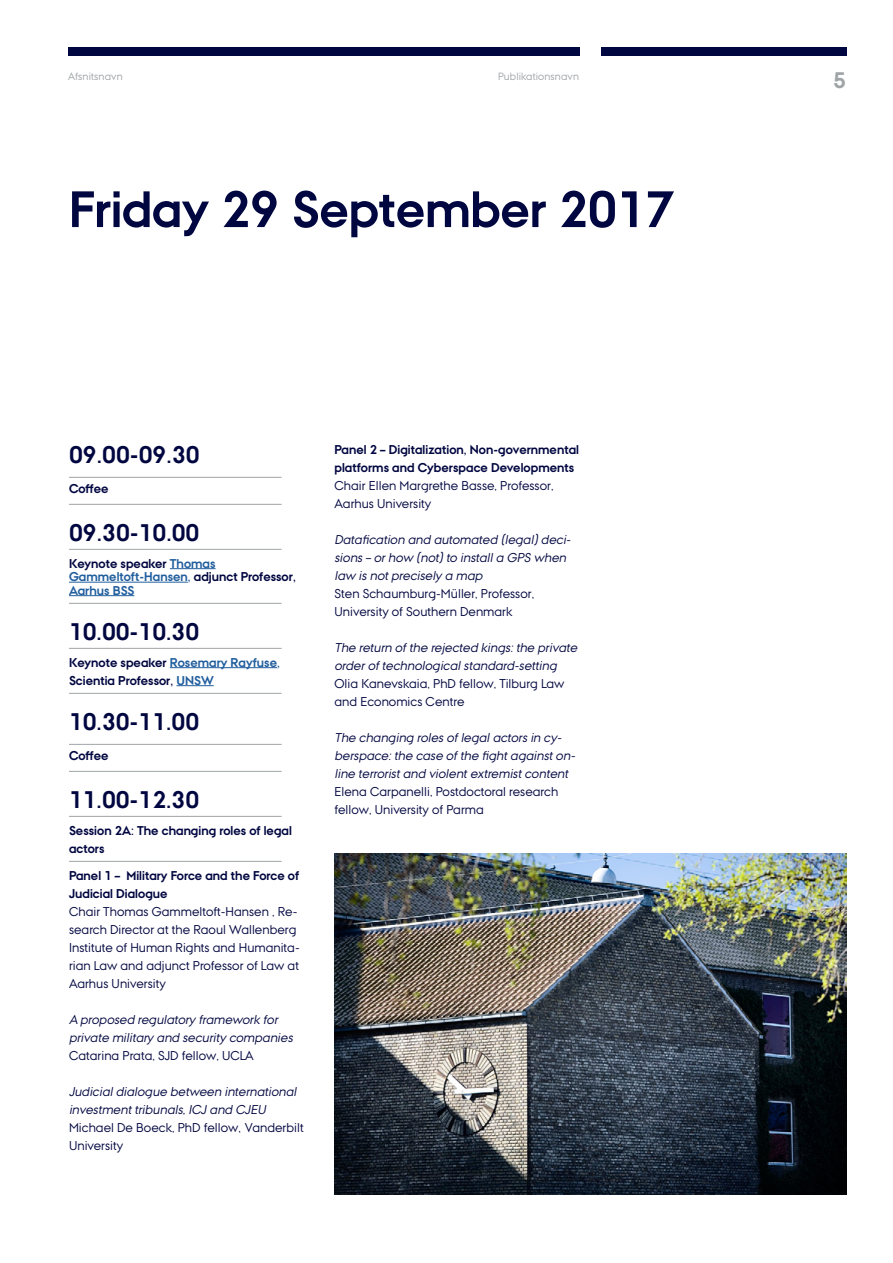
<style>
.page{position:relative;width:893px;height:1263px;background:#fff}
.page>*{position:absolute;margin:0;border:0;box-sizing:border-box;transform-origin:0 0}
.Header_mørk_blå{font:700 51px "AU Passata";color:#000640}
.BT{font:700 24px "AU Passata";letter-spacing:.005em;color:#000640}
.Design_Pagina_højre{font:700 22.5px "AU Passata";color:#9fa4a6}
.BT-2{font:12.75px/18px "AU Passata";letter-spacing:.005em;color:#000640}
.BT-3{font:italic 12.75px/18px "AU Passata";color:#000640}
.BT-4{font:700 12.75px/18px "AU Passata";letter-spacing:.005em;color:#000640}
.BT-5{font:700 12.75px "AU Passata";letter-spacing:.005em;color:#215e9e}
.t1{font:10.5px "AU Passata";letter-spacing:.015em;color:#9fa4a6}
.s1{color:#215e9e}
.s2{color:#000640}
</style>
<div class="page">
<div style="left:68px;top:47px;width:512px;height:8px;background:#000640"></div>
<div style="left:601px;top:47px;width:245px;height:8px;background:#000640"></div>
<hr style="left:170px;top:568px;width:46px;height:1px;background:#215e9e">
<hr style="left:69px;top:582px;width:119px;height:1px;background:#215e9e">
<hr style="left:69px;top:595px;width:65px;height:1px;background:#215e9e">
<hr style="left:170px;top:667px;width:107px;height:1px;background:#215e9e">
<hr style="left:176px;top:685px;width:38px;height:1px;background:#215e9e">
<hr style="left:69px;top:477px;width:213px;height:1px;background:#9fa4a6">
<hr style="left:69px;top:504px;width:213px;height:1px;background:#9fa4a6">
<hr style="left:69px;top:549px;width:213px;height:1px;background:#9fa4a6">
<hr style="left:69px;top:603px;width:213px;height:1px;background:#9fa4a6">
<hr style="left:69px;top:648px;width:213px;height:1px;background:#9fa4a6">
<hr style="left:69px;top:693px;width:213px;height:1px;background:#9fa4a6">
<hr style="left:69px;top:744px;width:213px;height:1px;background:#9fa4a6">
<hr style="left:69px;top:771px;width:213px;height:1px;background:#9fa4a6">
<hr style="left:69px;top:816px;width:213px;height:1px;background:#9fa4a6">
<hr style="left:69px;top:861px;width:213px;height:1px;background:#9fa4a6">
<img style="left:334px;top:854px;width:512px;height:341px">
<p class="t1" style="left:68px;top:70px;width:56px">Afsnitsnavn</p>
<p class="t1" style="left:498px;top:70px;width:82px">Publikationsnavn</p>
<p class="Design_Pagina_højre" style="left:833px;top:67px;width:14px">5</p>
<p class="Header_mørk_blå" style="left:69px;top:180px;width:607px">Friday 29 September 2017</p>
<p class="BT" style="left:69px;top:440px;width:132px">09.00-09.30</p>
<p class="BT-4" style="left:69px;top:479px;width:41px">Coffee</p>
<p class="BT" style="left:69px;top:518px;width:132px">09.30-10.00</p>
<p class="BT-4" style="left:69px;top:554px;width:148px">Keynote speaker <span class="s1">Thomas</span></p>
<p class="BT-5" style="left:69px;top:569px;width:228px">Gammeltoft-Hansen, <span class="s2">adjunct Professor,</span></p>
<p class="BT-5" style="left:69px;top:583px;width:67px">Aarhus BSS</p>
<p class="BT" style="left:69px;top:617px;width:132px">10.00-10.30</p>
<p class="BT-4" style="left:69px;top:653px;width:212px">Keynote speaker <span class="s1">Rosemary Rayfuse,<br></span>Scientia Professor, <span class="s1">UNSW</span></p>
<p class="BT" style="left:69px;top:707px;width:132px">10.30-11.00</p>
<p class="BT-4" style="left:69px;top:746px;width:41px">Coffee</p>
<p class="BT" style="left:69px;top:785px;width:132px">11.00-12.30</p>
<p class="BT-4" style="left:69px;top:821px;width:224px">Session 2A: The changing roles of legal actors</p>
<p class="BT-4" style="left:69px;top:866px;width:232px">Panel 1 – Military Force and the Force of<br>Judicial Dialogue</p>
<p class="BT-2" style="left:69px;top:902px;width:232px">Chair Thomas Gammeltoft-Hansen , Re&shy;search Director at the Raoul Wallenberg Institute of Human Rights and Humanita&shy;rian Law and adjunct Professor of Law at Aarhus University</p>
<p class="BT-3" style="left:69px;top:1010px;width:228px">A proposed regulatory framework for private military and security companies</p>
<p class="BT-2" style="left:69px;top:1046px;width:186px">Catarina Prata, SJD fellow, UCLA</p>
<p class="BT-3" style="left:69px;top:1082px;width:232px">Judicialdialogue between international investmenttribunals,ICJ and CJEU</p>
<p class="BT-2" style="left:69px;top:1118px;width:236px">Michael De Boeck, PhD fellow, Vanderbilt<br>University</p>
<p class="BT-4" style="left:334px;top:440px;width:246px">Panel 2 – Digitalization, Non-governmental platforms and Cyberspace Developments</p>
<p class="BT-2" style="left:334px;top:476px;width:220px">Chair Ellen Margrethe Basse, Professor,<br>Aarhus University</p>
<p class="BT-3" style="left:334px;top:530px;width:240px">Datafication and automated (legal)deci&shy;sions – orhow (not)to installa GPS when law is notprecisely a map</p>
<p class="BT-2" style="left:334px;top:584px;width:201px">Sten Schaumburg-Müller, Professor,<br>University of Southern Denmark</p>
<p class="BT-3" style="left:334px;top:638px;width:247px">The return ofthe rejected kings:the private orderoftechnologicalstandard-setting</p>
<p class="BT-2" style="left:334px;top:674px;width:232px">Olia Kanevskaia, PhD fellow, Tilburg Law and Economics Centre</p>
<p class="BT-3" style="left:334px;top:728px;width:245px">The changing roles oflegalactors in cy - berspace:the case ofthe fightagainston&shy;line terroristand violentextremistcontent</p>
<p class="BT-2" style="left:334px;top:782px;width:225px">Elena Carpanelli, Postdoctoral research fellow, University of Parma</p>
</div>
